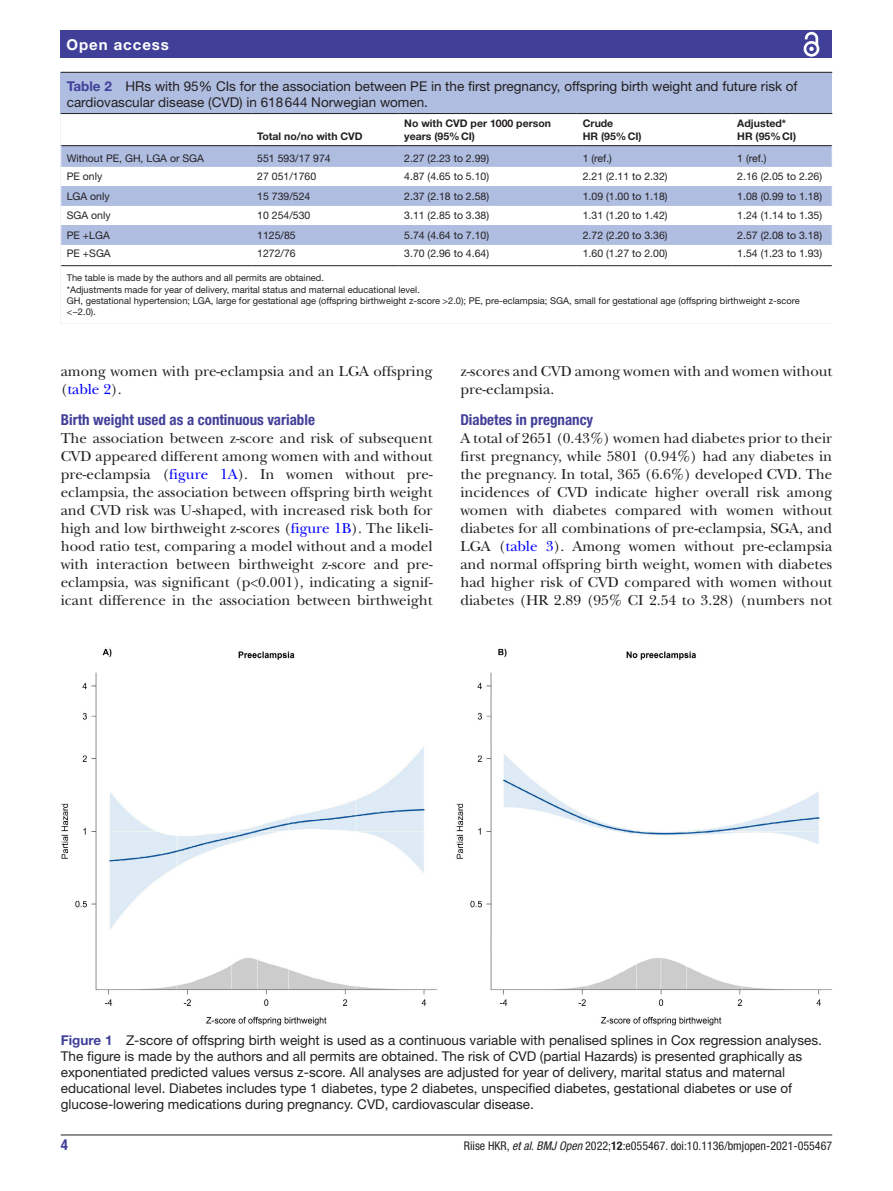
<style>
.page{position:relative;width:893px;height:1191px;background:#fff}
.page>*{position:absolute;margin:0;border:0;box-sizing:border-box;transform-origin:0 0}
.t1{font:15px/18px "New Baskerville";color:#231f20}
.t2{font:700 condensed 15px "Helvetica Neue LT Std";color:#414099}
.t3{font:700 15px "Helvetica Neue LT Std";letter-spacing:.065em;color:#fff}
.t4{font:13.5px/16.2px "Helvetica Neue LT Std";color:#231f20}
.t5{font:condensed 12px "Helvetica Neue LT Std";color:#231f20}
.t6{font:10.5px "Helvetica Neue LT Std";color:#231f20}
.t7{font:700 10.5px/12.6px "Helvetica Neue LT Std";color:#231f20}
.t8{font:9.3px/11.1px "Helvetica Neue LT Std";color:#231f20}
.s1{font-weight:700;color:#414099}
.s2{color:#00f}
.s3{font-style:italic}
.s4{font-weight:700}
</style>
<div class="page">
<hr style="left:61px;top:1134px;width:771px;height:1px;background:#231f20">
<div style="left:61px;top:31px;width:771px;height:27px;background:#414099"></div>
<svg style="left:803px;top:31px;width:17px;height:26px"></svg>
<div style="left:61px;top:73px;width:771px;height:251px;background:#afbde1"></div>
<hr style="left:61px;top:72px;width:771px;height:1px;background:#231f20">
<div style="left:61px;top:114px;width:771px;height:210px;background:#fff"></div>
<svg style="left:61px;top:146px;width:771px;height:99px"></svg>
<hr style="left:61px;top:113px;width:190px;height:1px;background:#231f20">
<hr style="left:61px;top:145px;width:190px;height:1px;background:#231f20">
<hr style="left:251px;top:113px;width:147px;height:1px;background:#231f20">
<hr style="left:251px;top:145px;width:147px;height:1px;background:#231f20">
<hr style="left:398px;top:113px;width:179px;height:1px;background:#231f20">
<hr style="left:398px;top:145px;width:179px;height:1px;background:#231f20">
<hr style="left:577px;top:113px;width:154px;height:1px;background:#231f20">
<hr style="left:577px;top:145px;width:154px;height:1px;background:#231f20">
<hr style="left:731px;top:113px;width:101px;height:1px;background:#231f20">
<hr style="left:731px;top:145px;width:101px;height:1px;background:#231f20">
<hr style="left:61px;top:265px;width:190px;height:1px;background:#231f20">
<hr style="left:251px;top:265px;width:147px;height:1px;background:#231f20">
<hr style="left:398px;top:265px;width:179px;height:1px;background:#231f20">
<hr style="left:577px;top:265px;width:154px;height:1px;background:#231f20">
<hr style="left:731px;top:265px;width:101px;height:1px;background:#231f20">
<svg style="left:60px;top:146px;width:1px;height:120px"></svg>
<hr style="left:67px;top:280px;width:765px;height:2px;background:#fff">
<hr style="left:67px;top:292px;width:765px;height:1px;background:#fff">
<hr style="left:67px;top:314px;width:765px;height:1px;background:#fff">
<img style="left:61px;top:648px;width:771px;height:378px">
<p class="t3" style="left:66px;top:35px;width:104px">Open access</p>
<p class="t4" style="left:67px;top:77px;width:732px"><span class="s1">Table 2</span> HRs with 95% CIs for the association between PE in the first pregnancy, offspring birth weight and future risk of cardiovascular disease (CVD) in 618644 Norwegian women.</p>
<p class="t7" style="left:257px;top:129px;width:107px">Total no/no with CVD</p>
<p class="t7" style="left:404px;top:117px;width:148px">No with CVD per 1000 person years (95%CI)</p>
<p class="t7" style="left:583px;top:117px;width:60px">Crude<br>HR (95%CI)</p>
<p class="t7" style="left:737px;top:117px;width:60px">Adjusted*<br>HR (95%CI)</p>
<p class="t6" style="left:67px;top:152px;width:139px">Without PE, GH, LGA or SGA</p>
<p class="t6" style="left:257px;top:152px;width:75px">551 593/17 974</p>
<p class="t6" style="left:404px;top:152px;width:86px">2.27 (2.23 to 2.99)</p>
<p class="t6" style="left:583px;top:152px;width:31px">1 (ref.)</p>
<p class="t6" style="left:737px;top:152px;width:31px">1 (ref.)</p>
<p class="t6" style="left:67px;top:170px;width:37px">PE only</p>
<p class="t6" style="left:257px;top:170px;width:60px">27 051/1760</p>
<p class="t6" style="left:404px;top:170px;width:86px">4.87 (4.65 to 5.10)</p>
<p class="t6" style="left:583px;top:170px;width:86px">2.21 (2.11 to 2.32)</p>
<p class="t6" style="left:737px;top:170px;width:86px">2.16 (2.05 to 2.26)</p>
<p class="t6" style="left:67px;top:190px;width:44px">LGA only</p>
<p class="t6" style="left:257px;top:190px;width:55px">15 739/524</p>
<p class="t6" style="left:404px;top:190px;width:86px">2.37 (2.18 to 2.58)</p>
<p class="t6" style="left:583px;top:190px;width:86px">1.09 (1.00 to 1.18)</p>
<p class="t6" style="left:737px;top:190px;width:86px">1.08 (0.99 to 1.18)</p>
<p class="t6" style="left:67px;top:209px;width:45px">SGA only</p>
<p class="t6" style="left:257px;top:209px;width:55px">10 254/530</p>
<p class="t6" style="left:404px;top:209px;width:86px">3.11 (2.85 to 3.38)</p>
<p class="t6" style="left:583px;top:209px;width:86px">1.31 (1.20 to 1.42)</p>
<p class="t6" style="left:737px;top:209px;width:86px">1.24 (1.14 to 1.35)</p>
<p class="t6" style="left:67px;top:229px;width:45px">PE +LGA</p>
<p class="t6" style="left:257px;top:229px;width:40px">1125/85</p>
<p class="t6" style="left:404px;top:229px;width:86px">5.74 (4.64 to 7.10)</p>
<p class="t6" style="left:583px;top:229px;width:86px">2.72 (2.20 to 3.36)</p>
<p class="t6" style="left:737px;top:229px;width:86px">2.57 (2.08 to 3.18)</p>
<p class="t6" style="left:67px;top:247px;width:46px">PE +SGA</p>
<p class="t6" style="left:257px;top:247px;width:40px">1272/76</p>
<p class="t6" style="left:404px;top:247px;width:86px">3.70 (2.96 to 4.64)</p>
<p class="t6" style="left:583px;top:247px;width:86px">1.60 (1.27 to 2.00)</p>
<p class="t6" style="left:737px;top:247px;width:86px">1.54 (1.23 to 1.93)</p>
<p class="t8" style="left:67px;top:272px;width:734px">The table is made by the authors and all permits are obtained.<br>*Adjustments made for year of delivery, marital status and maternal educational level.<br>GH, gestational hypertension; LGA, large for gestational age (offspring birthweight z-score &gt;2.0); PE, pre-eclampsia; SGA, small for gestational age (offspring birthweight z-score &lt;−2.0).</p>
<p class="t1" style="left:61px;top:362px;width:373px">among women with pre-eclampsia and an LGA offspring (<span class="s2">table 2</span>).</p>
<p class="t2" style="left:61px;top:411px;width:256px">Birth weight used as a continuous variable</p>
<p class="t1" style="left:61px;top:429px;width:373px;text-align:justify">The association between z-score and risk of subsequent CVD appeared different among women with and without pre-eclampsia (<span class="s2">figure 1A</span>). In women without pre&shy;eclampsia, the association between offspring birth weight and CVD risk was U-shaped, with increased risk both for high and low birthweight z-scores (<span class="s2">figure 1B</span>). The likeli&shy;hood ratio test, comparing a model without and a model with interaction between birthweight z-score and pre&shy;eclampsia, was significant (p&lt;0.001), indicating a signif&shy;icant difference in the association between birthweight</p>
<p class="t1" style="left:460px;top:362px;width:373px">z-scores and CVD among women with and women without pre-eclampsia.</p>
<p class="t2" style="left:460px;top:411px;width:134px">Diabetes in pregnancy</p>
<p class="t1" style="left:460px;top:429px;width:373px;text-align:justify">A total of 2651 (0.43%) women had diabetes prior to their first pregnancy, while 5801 (0.94%) had any diabetes in the pregnancy. In total, 365 (6.6%) developed CVD. The incidences of CVD indicate higher overall risk among women with diabetes compared with women without diabetes for all combinations of pre-eclampsia, SGA, and LGA (<span class="s2">table 3</span>). Among women without pre-eclampsia and normal offspring birth weight, women with diabetes had higher risk of CVD compared with women without diabetes (HR 2.89 (95% CI 2.54 to 3.28) (numbers not</p>
<p class="t4" style="left:61px;top:1031px;width:763px"><span class="s1">Figure 1</span> Z-score of offspring birth weight is used as a continuous variable with penalised splines in Cox regression analyses.<br>The figure is made by the authors and all permits are obtained. The risk of CVD (partial Hazards) is presented graphically as exponentiated predicted values versus z-score. All analyses are adjusted for year of delivery, marital status and maternal educational level. Diabetes includes type 1 diabetes, type 2 diabetes, unspecified diabetes, gestational diabetes or use of glucose-lowering medications during pregnancy. CVD, cardiovascular disease.</p>
<p class="t2" style="left:61px;top:1135px;width:9px">4</p>
<p class="t5" style="left:464px;top:1138px;width:370px">Riise HKR, <span class="s3">et al</span>. <span class="s3">BMJ Open</span> 2022;<span class="s4">12</span>:e055467. doi:10.1136/bmjopen-2021-055467</p>
</div>
